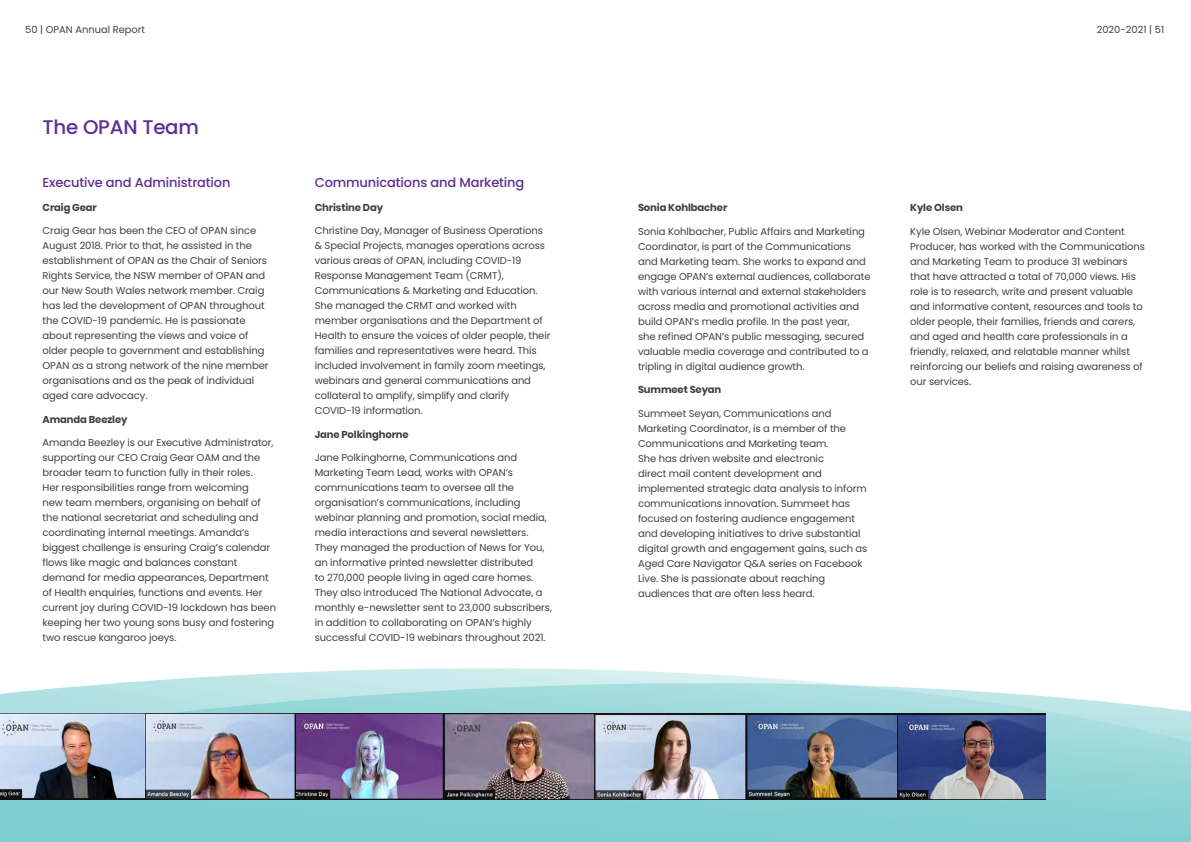
<style>
.page{position:relative;width:1191px;height:842px;background:#fff}
.page>*{position:absolute;margin:0;border:0;box-sizing:border-box;transform-origin:0 0}
.t1{font:500 19.7px "Poppins";letter-spacing:-.01em;color:#5e2d91}
.t2{font:500 13px "Poppins";letter-spacing:-.01em;color:#5e2d91}
.t3{font:10px/15px "Poppins";letter-spacing:-.01em;color:#414042}
.t4{font:700 10px "Poppins";letter-spacing:-.01em;color:#414042}
.t5{font:9.9px "Poppins";color:#414042}
</style>
<div class="page">
<svg style="left:0;top:668px;width:1191px;height:174px;background:#a3dadc"></svg>
<img style="left:0;top:713px;width:293px;height:86px">
<img style="left:293px;top:713px;width:601px;height:86px">
<img style="left:894px;top:713px;width:151px;height:86px">
<p class="t5" style="left:25px;top:24px;width:121px">50 | OPAN Annual Report</p>
<p class="t5" style="left:1096px;top:24px;width:69px">2020-2021 | 51</p>
<h1 class="t1" style="left:43px;top:116px;width:158px">The OPAN Team</h1>
<h2 class="t2" style="left:43px;top:175px;width:189px">Executive and Administration</h2>
<p class="t4" style="left:43px;top:202px;width:56px">Craig Gear</p>
<p class="t3" style="left:43px;top:223px;width:228px">Craig Gear has been the CEO of OPAN since August 2018. Prior to that, he assisted in the establishment of OPAN as the Chair of Seniors Rights Service, the NSW member of OPAN and our New South Wales network member. Craig has led the development of OPAN throughout the COVID-19 pandemic. He is passionate about representing the views and voice of older people to government and establishing OPAN as a strong network of the nine member organisations and as the peak of individual aged care advocacy.</p>
<p class="t4" style="left:43px;top:414px;width:86px">Amanda Beezley</p>
<p class="t3" style="left:43px;top:435px;width:235px">Amanda Beezley is our Executive Administrator, supporting our CEO Craig Gear OAM and the broader team to function fully in their roles.<br>Her responsibilities range from welcoming<br>new team members, organising on behalf of the national secretariat and scheduling and coordinating internal meetings. Amanda’s biggest challenge is ensuring Craig’s calendar flows like magic and balances constant demand for media appearances, Department of Health enquiries, functions and events. Her current joy during COVID-19 lockdown has been keeping her two young sons busy and fostering two rescue kangaroo joeys.</p>
<h2 class="t2" style="left:315px;top:175px;width:211px">Communications and Marketing</h2>
<p class="t4" style="left:315px;top:202px;width:70px">Christine Day</p>
<p class="t3" style="left:315px;top:223px;width:237px">Christine Day, Manager of Business Operations &amp; Special Projects, manages operations across various areas of OPAN, including COVID-19<br>Response Management Team (CRMT), Communications &amp; Marketing and Education.<br>She managed the CRMT and worked with member organisations and the Department of Health to ensure the voices of older people, their families and representatives were heard. This included involvement in family zoom meetings, webinars and general communications and collateral to amplify, simplify and clarify COVID-19 information.</p>
<p class="t4" style="left:315px;top:429px;width:96px">Jane Polkinghorne</p>
<p class="t3" style="left:315px;top:450px;width:239px">Jane Polkinghorne, Communications and Marketing Team Lead, works with OPAN’s communications team to oversee all the organisation’s communications, including webinar planning and promotion, social media, media interactions and several newsletters.<br>They managed the production of News for You, an informative printed newsletter distributed<br>to 270,000 people living in aged care homes.<br>They also introduced The National Advocate, a monthly e-newsletter sent to 23,000 subscribers, in addition to collaborating on OPAN’s highly successful COVID-19 webinars throughout 2021.</p>
<p class="t4" style="left:638px;top:202px;width:91px">Sonia Kohlbacher</p>
<p class="t3" style="left:638px;top:224px;width:234px">Sonia Kohlbacher, Public Affairs and Marketing Coordinator, is part of the Communications and Marketing team. She works to expand and engage OPAN’s external audiences, collaborate with various internal and external stakeholders across media and promotional activities and build OPAN’s media profile. In the past year,<br>she refined OPAN’s public messaging, secured valuable media coverage and contributed to a tripling in digital audience growth.</p>
<p class="t4" style="left:638px;top:384px;width:85px">Summeet Seyan</p>
<p class="t3" style="left:638px;top:406px;width:231px">Summeet Seyan, Communications and Marketing Coordinator, is a member of the Communications and Marketing team.<br>She has driven website and electronic<br>direct mail content development and implemented strategic data analysis to inform communications innovation. Summeet has focused on fostering audience engagement and developing initiatives to drive substantial digital growth and engagement gains, such as Aged Care Navigator Q&amp;A series on Facebook Live. She is passionate about reaching audiences that are often less heard.</p>
<p class="t4" style="left:910px;top:202px;width:54px">Kyle Olsen</p>
<p class="t3" style="left:910px;top:224px;width:236px">Kyle Olsen, Webinar Moderator and Content Producer, has worked with the Communications and Marketing Team to produce 31 webinars that have attracted a total of 70,000 views. His role is to research, write and present valuable and informative content, resources and tools to older people, their families, friends and carers, and aged and health care professionals in a friendly, relaxed, and relatable manner whilst reinforcing our beliefs and raising awareness of our services.</p>
</div>
